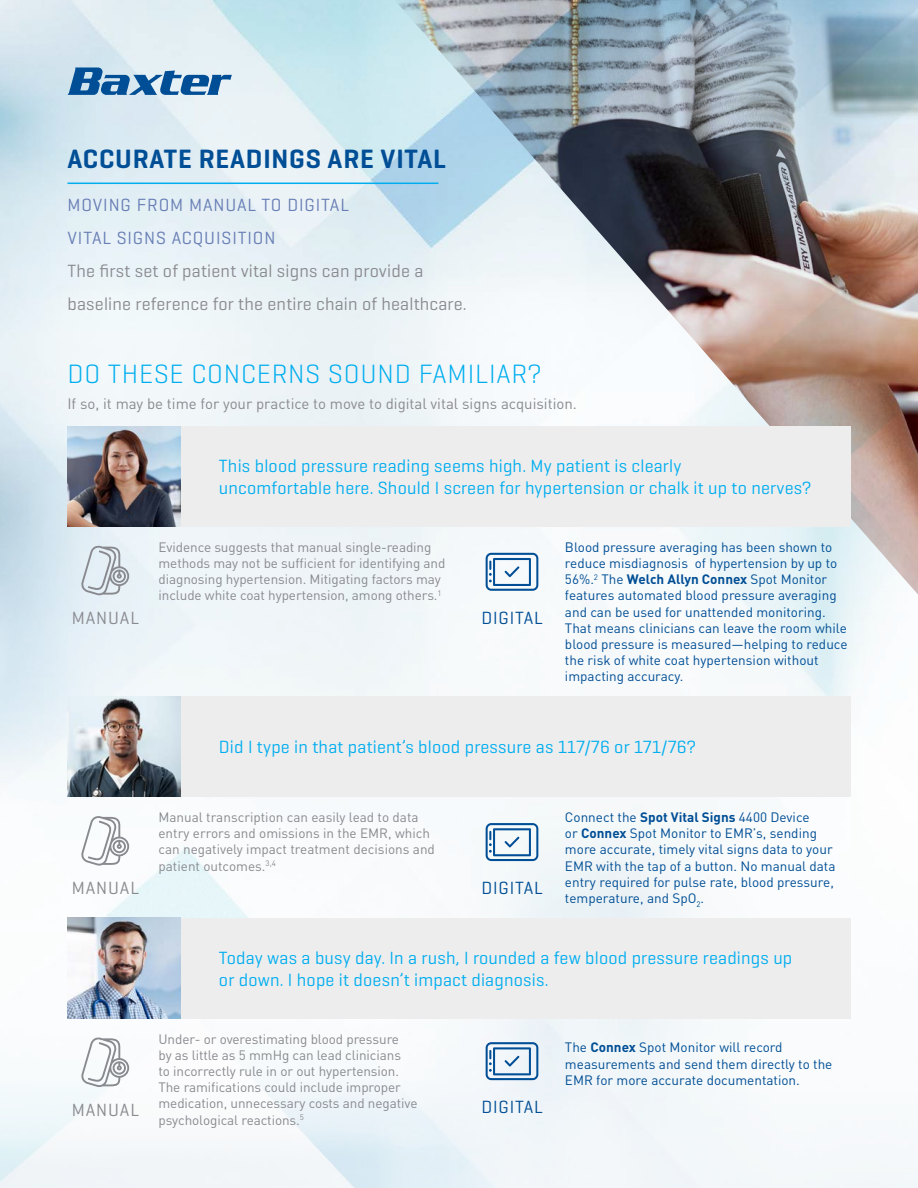
<style>
.page{position:relative;width:918px;height:1188px;background:#fff}
.page>*{position:absolute;margin:0;border:0;box-sizing:border-box;transform-origin:0 0}
.Table_text{font:300 27px "Geogrotesque";letter-spacing:.03em;color:#00aeef}
.Table_text-2{font:600 27px "Geogrotesque";letter-spacing:.03em;color:#004e95}
.Table_text-3{font:18px/21.6px "Geogrotesque";letter-spacing:.01em;color:#00aeef}
.Table_text-4{font:18px/33px "Geogrotesque";letter-spacing:.01em;color:#898a8f}
.Table_text-5{font:18px/33px "Geogrotesque";letter-spacing:.05em;color:#687eb5}
.Table_text-6{font:18px "Geogrotesque";letter-spacing:.05em;color:#004e95}
.Table_text-7{font:15px "DIN Pro";color:#898a8f}
.Table_text-8{font:13.5px/16.2px "DIN Pro";color:#004e95}
.Table_text-9{font:13.5px/16.2px "DIN Pro";letter-spacing:-.005em;color:#898a8f}
.s1{font-weight:700}
</style>
<div class="page">
<img style="left:0;top:0;width:918px;height:1188px">
<svg style="left:68px;top:67px;width:164px;height:28px;background:#6f9dc3"></svg>
<img style="left:393px;top:0;width:525px;height:596px">
<div style="left:180px;top:426px;width:670px;height:100px;background:#eeedee"></div>
<div style="left:180px;top:696px;width:670px;height:101px;background:#eeedee"></div>
<hr style="left:68px;top:183px;width:370px;height:1px;background:#00aeef">
<img style="left:68px;top:426px;width:112px;height:100px">
<img style="left:68px;top:696px;width:112px;height:101px">
<svg style="left:81px;top:545px;width:48px;height:50px;background:#ccd4da"></svg>
<svg style="left:81px;top:816px;width:48px;height:50px"></svg>
<svg style="left:486px;top:553px;width:52px;height:38px"></svg>
<svg style="left:486px;top:823px;width:52px;height:38px"></svg>
<svg style="left:486px;top:1042px;width:52px;height:38px"></svg>
<div style="left:180px;top:918px;width:670px;height:100px;background:#eeedee"></div>
<svg style="left:81px;top:1037px;width:48px;height:50px"></svg>
<img style="left:68px;top:918px;width:112px;height:100px">
<p class="Table_text-2" style="left:68px;top:142px;width:380px">ACCURATE READINGS ARE VITAL</p>
<p class="Table_text-5" style="left:68px;top:188px;width:283px">MOVING FROM MANUAL TO DIGITAL<br>VITAL SIGNS ACQUISITION</p>
<p class="Table_text-4" style="left:68px;top:254px;width:401px">The first set of patient vital signs can provide a baseline reference for the entire chain of healthcare.</p>
<p class="Table_text" style="left:68px;top:357px;width:476px">DO THESE CONCERNS SOUND FAMILIAR?</p>
<p class="Table_text-7" style="left:67px;top:392px;width:511px">If so, it may be time for your practice to move to digital vital signs acquisition.</p>
<p class="Table_text-4" style="left:72px;top:601px;width:69px">MANUAL</p>
<p class="Table_text-3" style="left:219px;top:455px;width:594px">This blood pressure reading seems high. My patient is clearly<br>uncomfortable here. Should I screen for hypertension or chalk it up to nerves?</p>
<p class="Table_text-9" style="left:158px;top:538px;width:289px">Evidence suggests that manual single-reading methods may not be sufficient for identifying and diagnosing hypertension. Mitigating factors may include white coat hypertension, among others.<sup>1</sup></p>
<p class="Table_text-6" style="left:481px;top:606px;width:63px">DIGITAL</p>
<p class="Table_text-8" style="left:565px;top:538px;width:284px">Blood pressure averaging has been shown to reduce misdiagnosis of hypertension by up to 56%.<sup>2</sup> The <span class="s1">Welch Allyn Connex</span> Spot Monitor features automated blood pressure averaging and can be used for unattended monitoring.<br>That means clinicians can leave the room while blood pressure is measured—helping to reduce the risk of white coat hypertension without impacting accuracy.</p>
<p class="Table_text-3" style="left:219px;top:736px;width:479px">Did I type in that patient’s blood pressure as 117/76 or 171/76?</p>
<p class="Table_text-4" style="left:72px;top:871px;width:69px">MANUAL</p>
<p class="Table_text-4" style="left:72px;top:1092px;width:69px">MANUAL</p>
<p class="Table_text-9" style="left:158px;top:808px;width:278px">Manual transcription can easily lead to data entry errors and omissions in the EMR, which can negatively impact treatment decisions and patient outcomes.<sup>3,4</sup></p>
<p class="Table_text-6" style="left:481px;top:877px;width:63px">DIGITAL</p>
<p class="Table_text-8" style="left:565px;top:808px;width:272px">Connect the <span class="s1">Spot Vital Signs</span> 4400 Device<br>or <span class="s1">Connex</span> Spot Monitor to EMR’s, sending more accurate, timely vital signs data to your EMR with the tap of a button. No manual data entry required for pulse rate, blood pressure, temperature, and SpO<sub>2</sub>.</p>
<p class="Table_text-3" style="left:219px;top:947px;width:575px">Today was a busy day. In a rush, I rounded a few blood pressure readings up or down. I hope it doesn’t impact diagnosis.</p>
<p class="Table_text-9" style="left:158px;top:1030px;width:242px">Under- or overestimating blood pressure</p>
<p class="Table_text-9" style="left:158px;top:1046px;width:244px">by as little as 5 mmHg can lead clinicians</p>
<p class="Table_text-9" style="left:158px;top:1062px;width:261px">to incorrectly rule in or out hypertension.<br>The ramifications could include improper medication, unnecessary costs and negative psychological reactions.<sup>5</sup></p>
<p class="Table_text-6" style="left:481px;top:1096px;width:63px">DIGITAL</p>
<p class="Table_text-8" style="left:565px;top:1039px;width:269px">The <span class="s1">Connex</span> Spot Monitor will record measurements and send them directly to the<br>EMR for more accurate documentation.</p>
</div>
